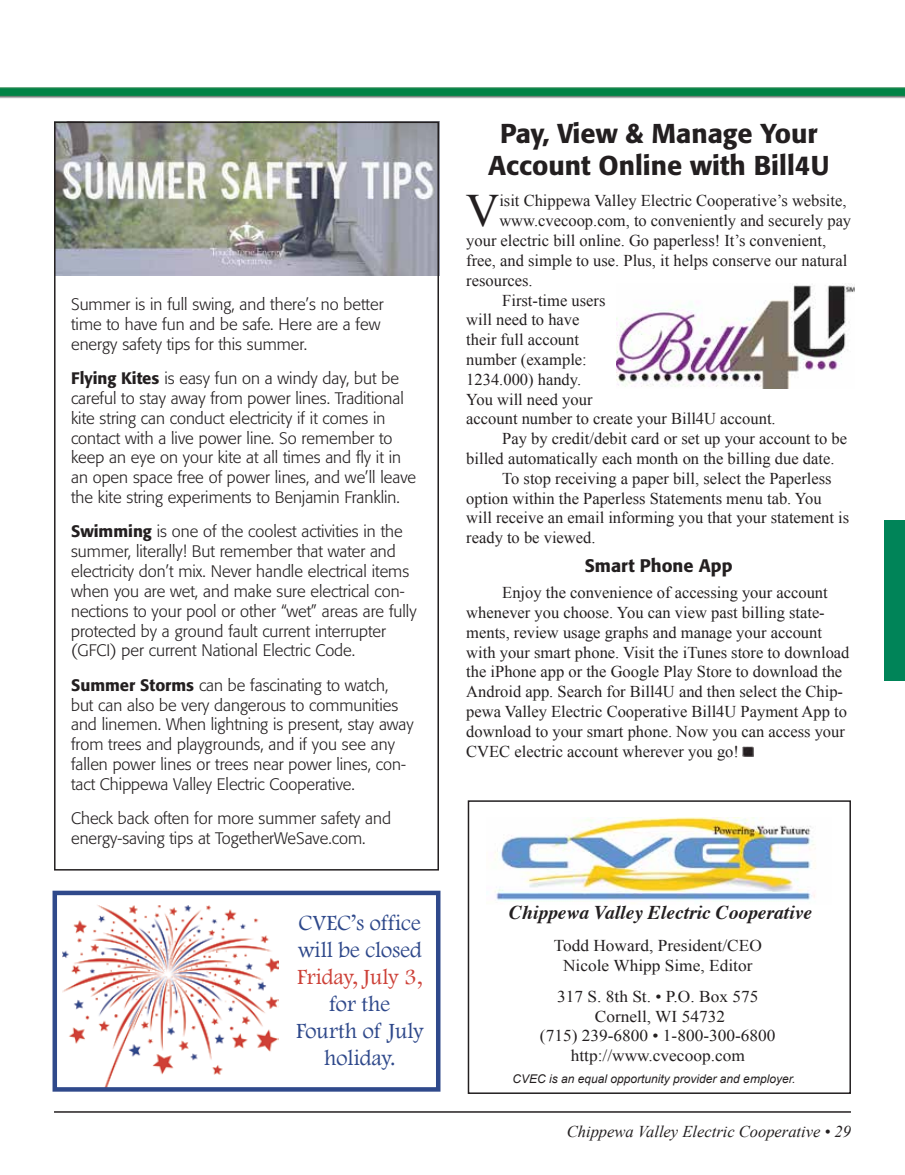
<style>
.page{position:relative;width:905px;height:1175px;background:#fff}
.page>*{position:absolute;margin:0;border:0;box-sizing:border-box;transform-origin:0 0}
.t1{font:46.35px "Times New Roman";color:#231f20}
.t2{font:500 27px/32.4px "Formata";color:#231f20;text-align:center}
.t3{font:22.5px/27px "Footlight MT Light";color:#2f498b}
.t4{font:22.5px "Footlight MT Light";color:#cd4138}
.t5{font:italic 700 19.5px "Times";color:#231f20}
.t6{font:500 18px "Formata";color:#231f20}
.t7{font:300 16.5px/19.8px "Formata";color:#231f20}
.t8{font:16.5px/19.8px "Times New Roman";color:#231f20}
.t9{font:16.5px/19.8px "Times New Roman";color:#231f20;text-align:center;scale:1.05 1}
.t10{font:italic 16.5px "Times New Roman";color:#231f20}
.t11{font:italic 12px "Arial";color:#231f20}
.s1{font-weight:500}
</style>
<div class="page">
<img style="left:0;top:87px;width:904px;height:35px">
<hr style="left:54px;top:1111px;width:796px;height:1px;background:#231f20">
<div style="left:884px;top:520px;width:20px;height:160px;background:#008458"></div>
<div style="left:467px;top:800px;width:383px;height:294px;border:2px solid #231f20"></div>
<img style="left:494px;top:817px;width:322px;height:85px">
<img style="left:57px;top:125px;width:379px;height:151px">
<div style="left:54px;top:122px;width:385px;height:748px;border:2px solid #231f20"></div>
<img style="left:617px;top:284px;width:237px;height:105px">
<img style="left:63px;top:905px;width:216px;height:181px">
<div style="left:52px;top:890px;width:388px;height:201px;border:4px solid #2f498b"></div>
<svg style="left:742px;top:746px;width:11px;height:11px"></svg>
<p class="t7" style="left:71px;top:295px;width:314px">Summer is in full swing, and there’s no better time to have fun and be safe. Here are a few energy safety tips for this summer.</p>
<p class="t7" style="left:71px;top:369px;width:346px"><span class="s1">Flying Kites</span> is easy fun on a windy day, but be careful to stay away from power lines. Traditional kite string can conduct electricity if it comes in contact with a live power line. So remember to keep an eye on your kite at all times and fly it in an open space free of power lines, and we’ll leave the kite string experiments to Benjamin Franklin.</p>
<p class="t7" style="left:71px;top:522px;width:347px"><span class="s1">Swimming</span> is one of the coolest activities in the summer, literally! But remember that water and electricity don’t mix. Never handle electrical items when you are wet, and make sure electrical con&shy;nections to your pool or other “wet” areas are fully protected by a ground fault current interrupter (GFCI) per current National Electric Code.</p>
<p class="t7" style="left:71px;top:675px;width:344px"><span class="s1">Summer Storms</span> can be fascinating to watch, but can also be very dangerous to communities and linemen. When lightning is present, stay away from trees and playgrounds, and if you see any fallen power lines or trees near power lines, con&shy;tact Chippewa Valley Electric Cooperative.</p>
<p class="t7" style="left:71px;top:808px;width:321px">Check back often for more summer safety and energy-saving tips at TogetherWeSave.com.</p>
<h3 class="t3" style="left:298px;top:908px;width:126px">CVEC’s office will be closed</h3>
<h3 class="t4" style="left:297px;top:963px;width:126px">Friday, July 3,</h3>
<h3 class="t3" style="left:296px;top:989px;width:129px;text-align:center">for the<br>Fourth of July holiday.</h3>
<h2 class="t2" style="left:488px;top:117px;width:342px">Pay, View &amp; Manage Your<br>Account Online with Bill4U</h2>
<h1 class="t1" style="left:466px;top:180px;width:35px">V</h1>
<p class="t8" style="left:499px;top:191px;width:349px">isit Chippewa Valley Electric Cooperative’s website,</p>
<p class="t8" style="left:499px;top:211px;width:353px">www.cvecoop.com, to conveniently and securely pay</p>
<p class="t8" style="left:466px;top:230px;width:361px">your electric bill online. Go paperless! It’s convenient,</p>
<p class="t8" style="left:466px;top:250px;width:382px">free, and simple to use. Plus, it helps conserve our natural</p>
<p class="t8" style="left:466px;top:270px;width:68px">resources.</p>
<p class="t8" style="left:502px;top:290px;width:105px">First-time users</p>
<p class="t8" style="left:466px;top:310px;width:115px">will need to have</p>
<p class="t8" style="left:466px;top:329px;width:114px">their full account</p>
<p class="t8" style="left:466px;top:349px;width:122px">number (example:</p>
<p class="t8" style="left:466px;top:369px;width:116px">1234.000) handy.</p>
<p class="t8" style="left:466px;top:389px;width:128px">You will need your</p>
<p class="t8" style="left:466px;top:409px;width:311px">account number to create your Bill4U account.</p>
<p class="t8" style="left:502px;top:428px;width:346px">Pay by credit/debit card or set up your account to be</p>
<p class="t8" style="left:466px;top:448px;width:370px">billed automatically each month on the billing due date.</p>
<p class="t8" style="left:502px;top:468px;width:331px">To stop receiving a paper bill, select the Paperless</p>
<p class="t8" style="left:466px;top:488px;width:357px">option within the Paperless Statements menu tab. You</p>
<p class="t8" style="left:466px;top:508px;width:384px">will receive an email informing you that your statement is</p>
<p class="t8" style="left:466px;top:527px;width:131px">ready to be viewed.</p>
<p class="t6" style="left:585px;top:554px;width:149px">Smart Phone App</p>
<p class="t8" style="left:466px;top:582px;width:385px;text-indent:36px">Enjoy the convenience of accessing your account whenever you choose. You can view past billing state&shy;ments, review usage graphs and manage your account with your smart phone. Visit the iTunes store to download the iPhone app or the Google Play Store to download the Android app. Search for Bill4U and then select the Chip&shy;pewa Valley Electric Cooperative Bill4U Payment App to download to your smart phone. Now you can access your CVEC electric account wherever you go!</p>
<p class="t5" style="left:509px;top:894px;width:304px">Chippewa Valley Electric Cooperative</p>
<p class="t9" style="left:553px;top:935px;width:200px">Todd Howard, President/CEO<br>Nicole Whipp Sime, Editor</p>
<p class="t9" style="left:540px;top:986px;width:226px">317 S. 8th St. • P.O. Box 575<br>Cornell, WI 54732<br>(715) 239-6800 • 1-800-300-6800 http://www.cvecoop.com</p>
<p class="t11" style="left:512px;top:1070px;width:285px">CVEC is an equal opportunity provider and employer.</p>
<p class="t10" style="left:567px;top:1120px;width:285px">Chippewa Valley Electric Cooperative • 29</p>
</div>
